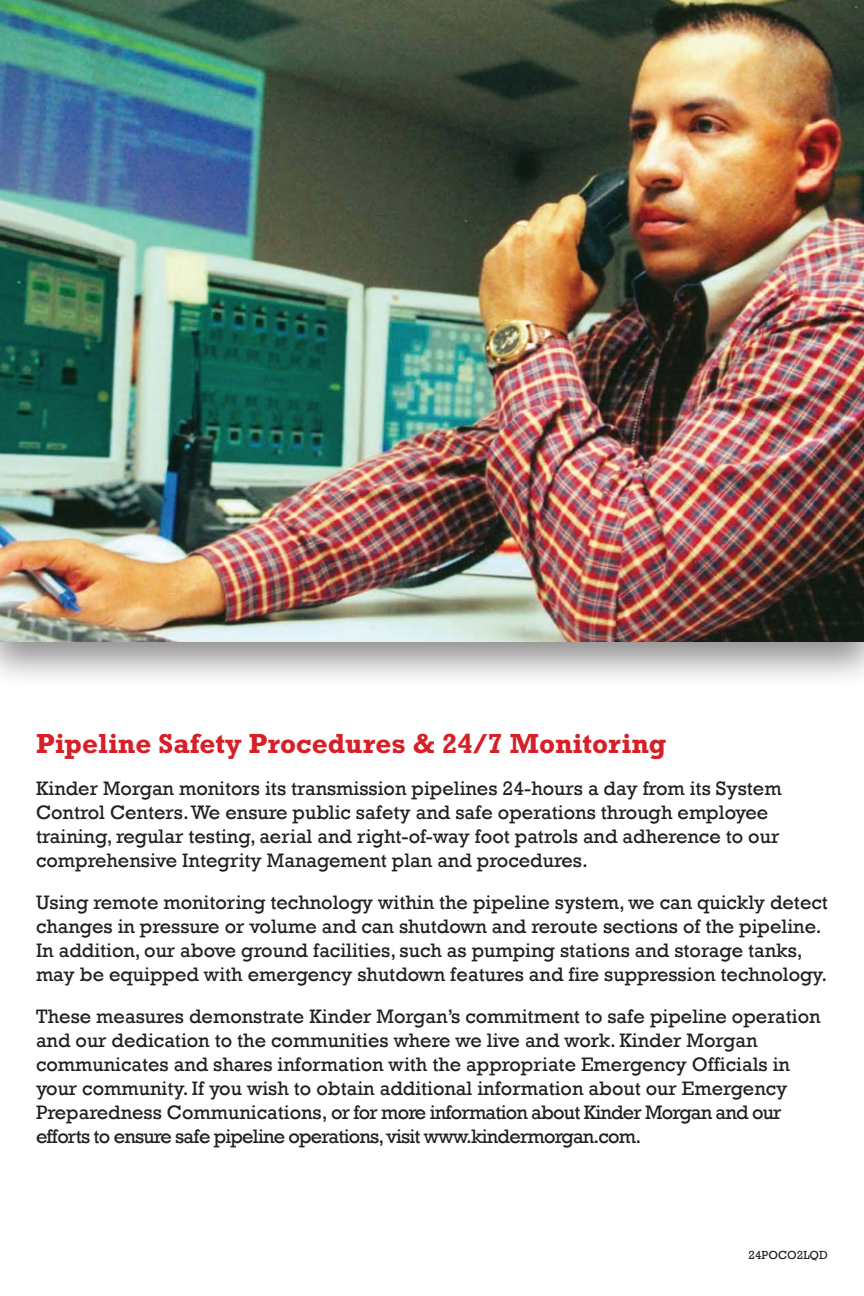
<style>
.page{position:relative;width:864px;height:1296px;background:#fff}
.page>*{position:absolute;margin:0;border:0;box-sizing:border-box;transform-origin:0 0}
.subheads{font:700 28px "Rockwell Std";color:#d61f27}
.body_text{font:20px/24px "Rockwell";color:#231f20}
.body_bullets-_Squares{font:12px "Rockwell";color:#231f20}
</style>
<div class="page">
<div style="left:0;top:0;width:864px;height:689px;background:#231f20;opacity:.5"></div>
<img style="left:0;top:0;width:864px;height:641px">
<p class="subheads" style="left:36px;top:727px;width:632px">Pipeline Safety Procedures &amp; 24/7 Monitoring</p>
<p class="body_text" style="left:36px;top:777px;width:747px">Kinder Morgan monitors its transmission pipelines 24-hours a day from its System Control Centers. We ensure public safety and safe operations through employee training, regular testing, aerial and right-of-way foot patrols and adherence to our comprehensive Integrity Management plan and procedures.</p>
<p class="body_text" style="left:36px;top:891px;width:793px">Using remote monitoring technology within the pipeline system, we can quickly detect changes in pressure or volume and can shutdown and reroute sections of the pipeline.<br>In addition, our above ground facilities, such as pumping stations and storage tanks, may be equipped with emergency shutdown features and fire suppression technology.</p>
<p class="body_text" style="left:36px;top:1005px;width:786px">These measures demonstrate Kinder Morgan’s commitment to safe pipeline operation and our dedication to the communities where we live and work. Kinder Morgan communicates and shares information with the appropriate Emergency Officials in your community. If you wish to obtain additional information about our Emergency Preparedness Communications, or for more information about Kinder Morgan and our efforts to ensure safe pipeline operations, visit www.kindermorgan.com.</p>
<p class="body_bullets-_Squares" style="left:749px;top:1248px;width:81px">24POCO2LQD</p>
</div>
